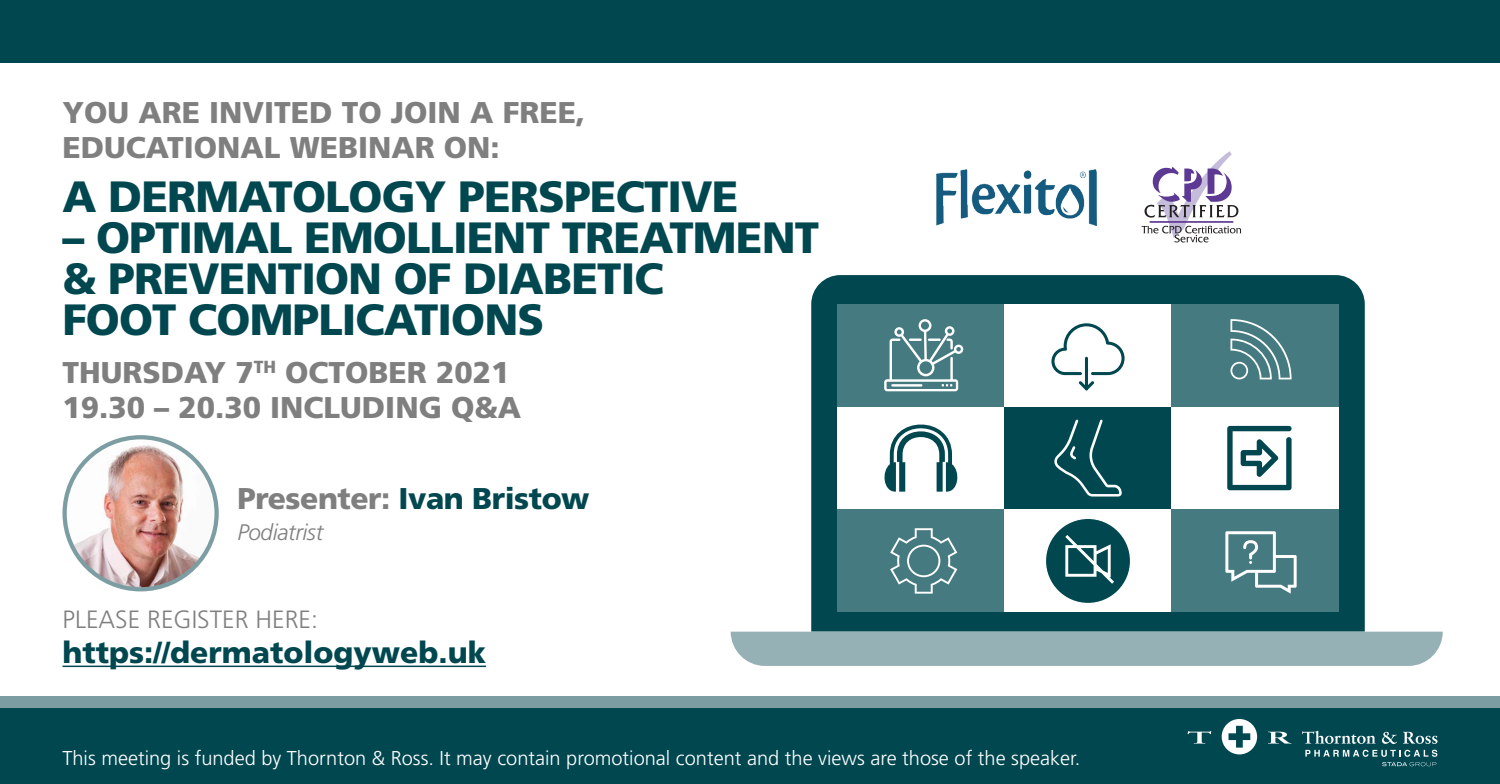
<style>
.page{position:relative;width:1500px;height:784px;background:#fff}
.page>*{position:absolute;margin:0;border:0;box-sizing:border-box;transform-origin:0 0}
.t1{font:900 43.75px/41.2px "Frutiger LT Std";letter-spacing:-.02em;color:#004750}
.t2{font:900 30px/35px "Frutiger LT Std";color:#7f7f7f}
.t3{font:900 30px "Frutiger LT Std";color:#004750}
.t4{font:300 25px "Frutiger LT Std";color:#7f7f7f}
.t5{font:italic 300 22.5px "Frutiger LT Std";letter-spacing:-.015em;color:#7f7f7f}
.t6{font:300 20px "Frutiger LT Std";color:#fff}
.s1{color:#7f7f7f}
</style>
<div class="page">
<div style="left:0;top:0;width:1500px;height:62px;background:#004750"></div>
<hr style="left:62px;top:665px;width:424px;height:2px;background:#004750">
<div style="left:0;top:696px;width:1500px;height:88px;background:#7c9ea3"></div>
<div style="left:0;top:709px;width:1500px;height:75px;background:#004750"></div>
<svg style="left:1188px;top:731px;width:23px;height:12px"></svg>
<svg style="left:1268px;top:731px;width:22px;height:12px"></svg>
<svg style="left:1302px;top:730px;width:136px;height:36px"></svg>
<svg style="left:1222px;top:719px;width:35px;height:35px"></svg>
<img style="left:65px;top:437px;width:152px;height:152px;border-radius:76px">
<div style="left:62px;top:435px;width:157px;height:156px;border:4px solid #7c9ea3;border-radius:50%"></div>
<img style="left:936px;top:169px;width:161px;height:57px">
<div style="left:811px;top:275px;width:554px;height:356px;background:#004750"></div>
<div style="left:837px;top:304px;width:167px;height:103px;background:#467a81"></div>
<div style="left:837px;top:407px;width:167px;height:102px;background:#fff"></div>
<div style="left:837px;top:509px;width:167px;height:103px;background:#467a81"></div>
<div style="left:1004px;top:304px;width:168px;height:103px;background:#fff"></div>
<div style="left:1004px;top:407px;width:168px;height:102px;background:#004750"></div>
<div style="left:1004px;top:509px;width:168px;height:103px;background:#fff"></div>
<div style="left:1172px;top:304px;width:167px;height:103px;background:#467a81"></div>
<div style="left:1172px;top:407px;width:167px;height:102px;background:#fff"></div>
<div style="left:1172px;top:509px;width:167px;height:103px;background:#467a81"></div>
<div style="left:731px;top:631px;width:712px;height:35px;background:#95b1b5"></div>
<svg style="left:884px;top:319px;width:79px;height:72px"></svg>
<svg style="left:1051px;top:323px;width:74px;height:67px"></svg>
<svg style="left:890px;top:528px;width:67px;height:65px"></svg>
<svg style="left:884px;top:424px;width:74px;height:68px"></svg>
<svg style="left:1230px;top:319px;width:62px;height:60px"></svg>
<svg style="left:1227px;top:426px;width:65px;height:64px"></svg>
<svg style="left:1046px;top:519px;width:84px;height:84px"></svg>
<svg style="left:1225px;top:531px;width:72px;height:62px"></svg>
<svg style="left:1054px;top:419px;width:68px;height:77px"></svg>
<svg style="left:1141px;top:151px;width:100px;height:91px"></svg>
<h2 class="t2" style="left:63px;top:94px;width:524px">YOU ARE INVITED TO JOIN A FREE,<br>EDUCATIONAL WEBINAR ON:</h2>
<h1 class="t1" style="left:62px;top:176px;width:678px">A DERMATOLOGY PERSPECTIVE</h1>
<h1 class="t1" style="left:62px;top:217px;width:758px">– OPTIMAL EMOLLIENT TREATMENT &amp; PREVENTION OF DIABETIC<br>FOOT COMPLICATIONS</h1>
<h2 class="t2" style="left:62px;top:354px;width:460px">THURSDAY 7<sup>TH</sup> OCTOBER 2021<br>19.30 – 20.30 INCLUDING Q&amp;A</h2>
<h2 class="t3" style="left:238px;top:480px;width:354px"><span class="s1">Presenter:</span> Ivan Bristow</h2>
<p class="t5" style="left:238px;top:519px;width:87px">Podiatrist</p>
<p class="t4" style="left:62px;top:605px;width:257px">PLEASE REGISTER HERE:</p>
<h2 class="t3" style="left:62px;top:635px;width:425px">https://dermatologyweb.uk</h2>
<p class="t6" style="left:62px;top:747px;width:1020px">This meeting is funded by Thornton &amp; Ross. It may contain promotional content and the views are those of the speaker.</p>
</div>
